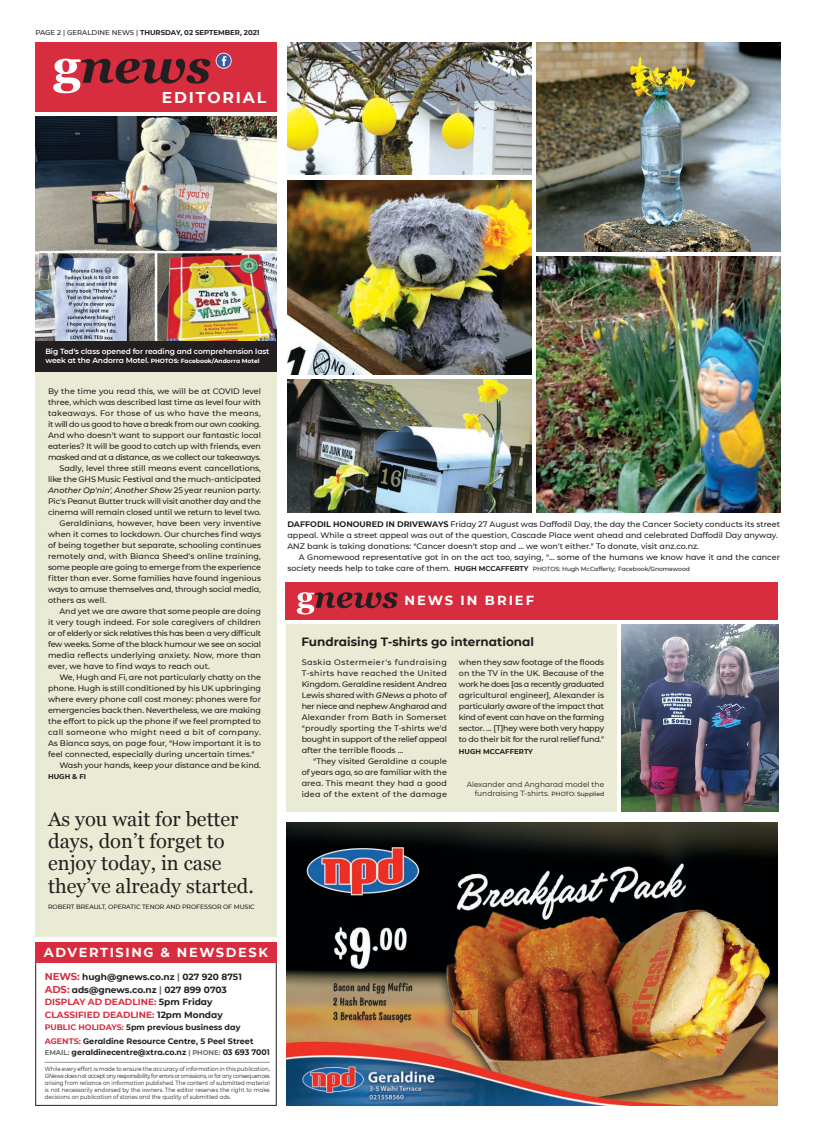
<style>
.page{position:relative;width:814px;height:1134px;background:#fff}
.page>*{position:absolute;margin:0;border:0;box-sizing:border-box;transform-origin:0 0}
.t1{font:20.1px/22.3px "Georgia";color:#231f20}
.t2{font:700 15.7px "CMG Sans";letter-spacing:.12em;color:#fff}
.t3{font:700 13.2px "CMG Sans";letter-spacing:.15em;color:#fff}
.t4{font:700 13px "CMG Sans";letter-spacing:.125em;color:#fff}
.t5{font:700 12px "CMG Sans";color:#231f20}
.t6{font:700 9px "CMG Sans";color:#231f20}
.t7{font:9px "CMG Sans Bold CAPS";color:#d82d3f}
.t8{font:500 8px/11px "CMG Sans";color:#231f20;text-align:justify}
.t9{font:700 8px "CMG Sans";color:#231f20}
.t10{font:7.5px/9px "CMG Sans";color:#231f20;text-align:right}
.t11{font:600 7.5px "CMG Sans";letter-spacing:-.015em;color:#fff}
.t12{font:700 7px "CMG Sans";color:#231f20}
.t13{font:500 6.3px "CMG Sans";letter-spacing:-.015em;color:#231f20}
.t14{font:6px/7px "CMG Sans";color:#231f20;text-align:justify;scale:.91 1}
.t15{font:500 6px "CMG Sans";color:#231f20}
.t16{font:700 6px "CMG Sans";color:#fff}
.s1{font-weight:500}
.s2{font-weight:600;font-size:7.5px}
.s3{font-style:italic}
.s4{font-family:"CMG Sans Bold CAPS";font-weight:400;font-size:10px;color:#d82d3f}
.s5{font-family:"CMG Sans Bold CAPS";font-weight:400;color:#6c6d70}
.s6{font-family:"CMG Sans Bold CAPS";font-weight:400}
.s7{font-family:"CMG Sans";font-weight:700;color:#231f20}
.s8{color:#d82d3f}
.s9{font-family:"CMG Sans Bold CAPS";font-weight:400;color:#d82d3f}
.s10{font-family:"CMG Sans Bold CAPS";font-weight:400;font-size:7px;color:#6c6d70}
.s11{font-weight:700}
.s12{font-size:8px}
.s13{font-weight:700;font-size:7px}
.s14{font-weight:500;font-size:6px}
</style>
<div class="page">
<img style="left:35px;top:116px;width:241px;height:225px">
<div style="left:35px;top:43px;width:241px;height:69px;background:#d82d3f"></div>
<svg style="left:216px;top:53px;width:16px;height:16px"></svg>
<svg style="left:53px;top:59px;width:157px;height:34px"></svg>
<div style="left:35px;top:350px;width:241px;height:587px;background:#e9ebd4"></div>
<div style="left:35px;top:942px;width:241px;height:164px;border:1px solid #231f20"></div>
<div style="left:35px;top:942px;width:241px;height:21px;background:#d82d3f"></div>
<hr style="left:45px;top:1062px;width:225px;height:1px;background:#939598">
<div style="left:35px;top:341px;width:241px;height:30px;background:#231f20"></div>
<img style="left:287px;top:823px;width:490px;height:283px">
<img style="left:35px;top:155px;width:4px;height:112px">
<div style="left:286px;top:624px;width:330px;height:187px;background:#e9ebd4"></div>
<img style="left:621px;top:624px;width:157px;height:187px">
<div style="left:286px;top:582px;width:491px;height:38px;background:#d82d3f"></div>
<svg style="left:297px;top:592px;width:100px;height:22px"></svg>
<img style="left:536px;top:256px;width:244px;height:256px">
<img style="left:288px;top:380px;width:243px;height:132px">
<img style="left:288px;top:43px;width:243px;height:132px">
<img style="left:288px;top:180px;width:243px;height:194px">
<img style="left:536px;top:43px;width:244px;height:208px">
<p class="t12" style="left:35px;top:28px;width:226px"><span class="s1">PAGE 2 | GERALDINE NEWS |</span> THURSDAY, 02 SEPTEMBER, 2021</p>
<p class="t2" style="left:162px;top:88px;width:106px">EDITORIAL</p>
<p class="t11" style="left:45px;top:346px;width:225px">Big Ted’s class opened for reading and comprehension last</p>
<p class="t16" style="left:45px;top:357px;width:216px"><span class="s2">week at the Andorra Motel.</span> PHOTOS: Facebook/Andorra Motel</p>
<p class="t8" style="left:48px;top:385px;width:214px">By the time you read this, we will be at COVID level three, which was described last time as level four with takeaways. For those of us who have the means, it will do us good to have a break from our own cooking.<br>And who doesn’t want to support our fantastic local eateries? It will be good to catch up with friends, even masked and at a distance, as we collect our takeaways.</p>
<p class="t8" style="left:48px;top:462px;width:214px;text-indent:11px">Sadly, level three still means event cancellations, like the GHS Music Festival and the much-anticipated <span class="s3">Another Op'nin', Another Show</span> 25 year reunion party.<br>Pic’s Peanut Butter truck will visit another day and the cinema will remain closed until we return to level two.</p>
<p class="t8" style="left:48px;top:517px;width:214px;text-indent:11px">Geraldinians, however, have been very inventive when it comes to lockdown. Our churches find ways of being together but separate, schooling continues remotely and, with Bianca Sheed’s online training, some people are going to emerge from the experience fitter than ever. Some families have found ingenious ways to amuse themselves and, through social media, others as well.</p>
<p class="t8" style="left:48px;top:605px;width:214px;text-indent:11px">And yet we are aware that some people are doing it very tough indeed. For sole caregivers of children or of elderly or sick relatives this has been a very difficult few weeks. Some of the black humour we see on social media reflects underlying anxiety. Now, more than ever, we have to find ways to reach out.</p>
<p class="t8" style="left:48px;top:671px;width:214px;text-indent:11px">We, Hugh and Fi, are not particularly chatty on the phone. Hugh is still conditioned by his UK upbringing where every phone call cost money: phones were for emergencies back then. Nevertheless, we are making the effort to pick up the phone if we feel prompted to call someone who might need a bit of company.<br>As Bianca says, on page four, “How important it is to feel connected, especially during uncertain times.”</p>
<p class="t8" style="left:59px;top:759px;width:203px">Wash your hands, keep your distance and be kind.</p>
<p class="t12" style="left:48px;top:772px;width:40px">HUGH &amp; FI</p>
<p class="t1" style="left:48px;top:808px;width:207px">As you wait for better days, don’t forget to enjoy today, in case they’ve already started.</p>
<p class="t13" style="left:48px;top:902px;width:208px">ROBERT BREAULT, OPERATIC TENOR AND PROFESSOR OF MUSIC</p>
<p class="t4" style="left:44px;top:944px;width:226px">ADVERTISING &amp; NEWSDESK</p>
<p class="t6" style="left:45px;top:971px;width:198px"><span class="s4">NEWS:</span> hugh@gnews.co.nz <span class="s5">|</span> <span class="s6">027 920 8751</span></p>
<p class="t6" style="left:45px;top:984px;width:183px"><span class="s4">ADS:</span> ads@gnews.co.nz <span class="s5">|</span> <span class="s6">027 899 0703</span></p>
<p class="t7" style="left:45px;top:997px;width:169px">DISPLAY AD DEADLINE: <span class="s7">5pm Friday</span></p>
<p class="t7" style="left:45px;top:1009px;width:179px">CLASSIFIED DEADLINE: <span class="s7">12pm Monday</span></p>
<p class="t9" style="left:45px;top:1022px;width:197px"><span class="s8">PUBLIC HOLIDAYS:</span> 5pm previous business day</p>
<p class="t9" style="left:45px;top:1036px;width:210px"><span class="s9">AGENTS:</span> Geraldine Resource Centre, 5 Peel Street</p>
<p class="t9" style="left:45px;top:1047px;width:226px"><span class="s10">EMAIL:</span> geraldinecentre@xtra.co.nz <span class="s10">| PHONE:</span> <span class="s6">03 693 7001</span></p>
<p class="t14" style="left:45px;top:1065px;width:249px">While every effort is made to ensure the accuracy of information in this publication, <span class="s3">GNews</span> does not accept any responsibility for errors or omissions, or for any consequences arising from reliance on information published. The content of submitted material is not necessarily endorsed by the owners. The editor reserves the right to make decisions on publication of stories and the quality of submitted ads.</p>
<p class="t8" style="left:287px;top:518px;width:494px"><span class="s11">DAFFODIL HONOURED IN DRIVEWAYS</span> Friday 27 August was Daffodil Day, the day the Cancer Society conducts its street appeal. While a street appeal was out of the question, Cascade Place went ahead and celebrated Daffodil Day anyway.</p>
<p class="t8" style="left:287px;top:540px;width:413px">ANZ bank is taking donations: “Cancer doesn’t stop and … we won’t either.” To donate, visit anz.co.nz.</p>
<p class="t8" style="left:299px;top:551px;width:482px">A Gnomewood representative got in on the act too, saying, “… some of the humans we know have it and the cancer</p>
<p class="t15" style="left:287px;top:565px;width:404px"><span class="s12">society needs help to take care of them.</span> <span class="s13">HUGH MCCAFFERTY</span> PHOTOS: Hugh McCafferty; Facebook/Gnomewood</p>
<p class="t3" style="left:404px;top:592px;width:131px">NEWS IN BRIEF</p>
<p class="t5" style="left:301px;top:634px;width:234px">Fundraising T-shirts go international</p>
<p class="t8" style="left:302px;top:657px;width:147px">Saskia Ostermeier’s fundraising T-shirts have reached the United Kingdom. Geraldine resident Andrea Lewis shared with <span class="s3">GNews</span> a photo of her niece and nephew Angharad and Alexander from Bath in Somerset “proudly sporting the T-shirts we’d bought in support of the relief appeal after the terrible floods …</p>
<p class="t8" style="left:302px;top:756px;width:147px;text-indent:11px">“They visited Geraldine a couple of years ago, so are familiar with the area. This meant they had a good idea of the extent of the damage</p>
<p class="t8" style="left:459px;top:657px;width:147px">when they saw footage of the floods on the TV in the UK. Because of the work he does [as a recently graduated agricultural engineer], Alexander is particularly aware of the impact that kind of event can have on the farming sector. … [T]hey were both very happy to do their bit for the rural relief fund.”</p>
<p class="t12" style="left:459px;top:747px;width:75px">HUGH MCCAFFERTY</p>
<p class="t10" style="left:466px;top:780px;width:139px">Alexander and Angharad model the fundraising T-shirts. <span class="s14">PHOTO: Supplied</span></p>
</div>
